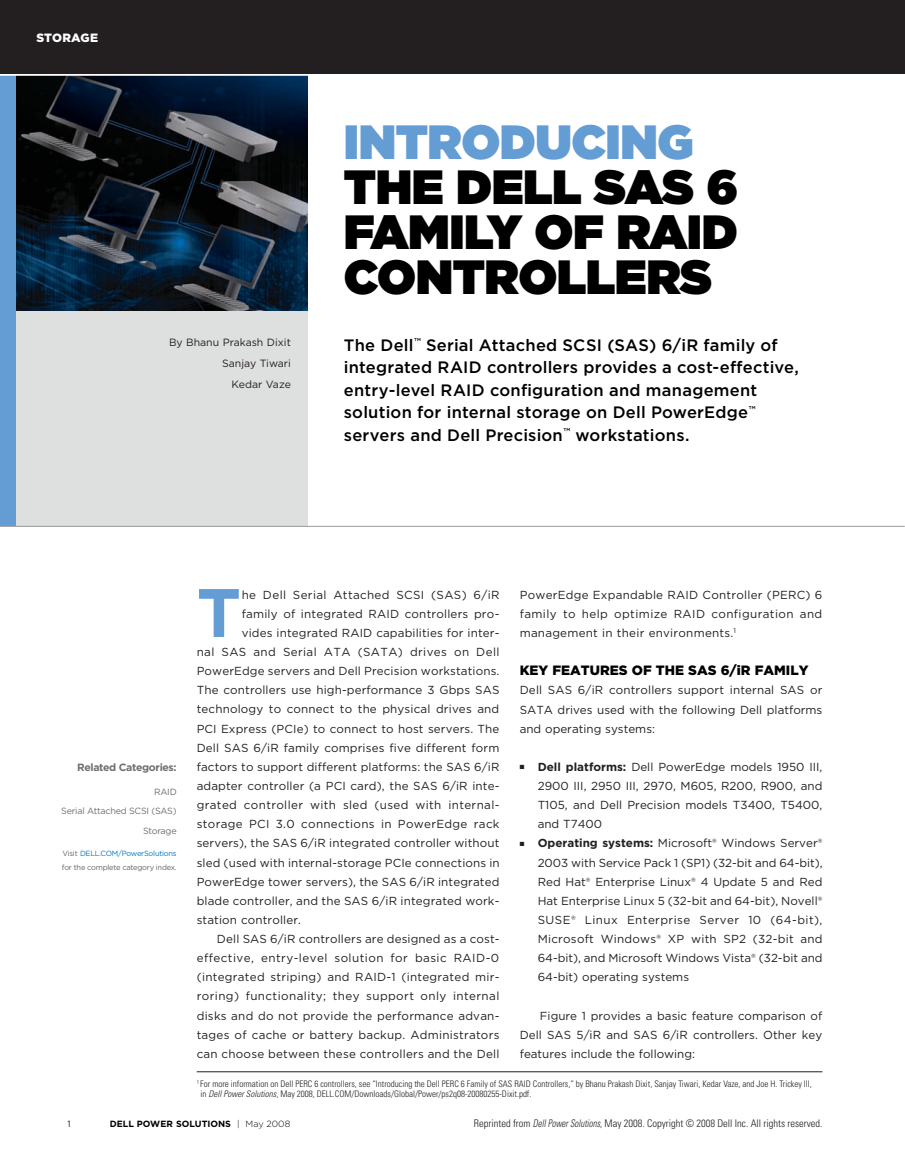
<style>
.page{position:relative;width:905px;height:1175px;background:#fff}
.page>*{position:absolute;margin:0;border:0;box-sizing:border-box;transform-origin:0 0}
.t1{font:700 68.4px "Gotham";color:#649cd4}
.t2{font:900 48px/45px "Gotham";letter-spacing:-.01em;color:#000;text-align:justify}
.t3{font:900 48px "Gotham";letter-spacing:-.01em;color:#649cd4}
.t4{font:500 16.5px/22.5px "Gotham";letter-spacing:.015em;color:#000}
.t5{font:900 13.5px "Gotham";color:#000}
.t6{font:900 12px "Gotham";letter-spacing:.01em;color:#fff}
.t7{font:11.7px/19px "Gotham";letter-spacing:.01em;color:#231f20;text-align:justify}
.t8{font:11.7px "Gotham";letter-spacing:.03em;color:#231f20}
.t9{font:11.7px "Gotham";letter-spacing:.035em;color:#231f20}
.t10{font:11.7px "Gotham";letter-spacing:.04em;color:#231f20}
.t11{font:300 condensed 10.5px "Univers LT Std";color:#231f20}
.t12{font:10.5px/21px "Gotham";color:#231f20;text-align:right}
.t13{font:700 10.5px "Gotham";letter-spacing:-.03em;color:#6d6f71}
.t14{font:300 condensed 9px/10.5px "Univers LT Std";color:#231f20}
.t15{font:9px/19.5px "Gotham";letter-spacing:-.025em;color:#6d6f71;text-align:right}
.t16{font:700 9px "Gotham";color:#000}
.t17{font:9px "Gotham";color:#231f20}
.t18{font:7.5px/13.5px "Gotham";letter-spacing:-.03em;color:#636466}
.s1{color:#007ac3}
.s2{font-weight:700}
.s3{font-style:italic}
.s4{font-weight:300}
</style>
<div class="page">
<div style="left:0;top:0;width:904px;height:74px;background:#231f20"></div>
<div style="left:0;top:289px;width:307px;height:237px;background:#dedfdf"></div>
<img style="left:15px;top:76px;width:292px;height:235px">
<div style="left:0;top:75px;width:15px;height:451px;background:#649cd4"></div>
<hr style="left:0;top:526px;width:904px;height:1px;background:#9b9ca3">
<hr style="left:0;top:74px;width:904px;height:2px;background:#fff">
<hr style="left:197px;top:1071px;width:625px;height:1px;background:#231f20">
<p class="t6" style="left:36px;top:29px;width:63px">STORAGE</p>
<p class="t12" style="left:169px;top:331px;width:123px">By Bhanu Prakash Dixit<br>Sanjay Tiwari<br>Kedar Vaze</p>
<h2 class="t3" style="left:344px;top:108px;width:351px">INTRODUCING</h2>
<h2 class="t2" style="left:344px;top:164px;width:396px">THE DELL SAS 6<br>FAMILY OF RAID CONTROLLERS</h2>
<p class="t4" style="left:344px;top:333px;width:456px">The Dell<sup>™</sup> Serial Attached SCSI (SAS) 6/iR family of integrated RAID controllers provides a cost-effective, entry-level RAID configuration and management solution for internal storage on Dell PowerEdge<sup>™ </sup>servers and Dell Precision<sup>™</sup> workstations.</p>
<p class="t13" style="left:77px;top:760px;width:101px">Related Categories:</p>
<p class="t15" style="left:61px;top:781px;width:117px">RAID<br>Serial Attached SCSI (SAS)<br>Storage</p>
<p class="t18" style="left:62px;top:846px;width:116px">Visit <span class="s1">DELL.COM/PowerSolutions </span>for the complete category index.</p>
<h1 class="t1" style="left:197px;top:567px;width:46px">T</h1>
<p class="t8" style="left:242px;top:587px;width:259px">he Dell Serial Attached SCSI (SAS) 6/iR</p>
<p class="t7" style="left:242px;top:604px;width:259px">family of integrated RAID controllers pro-</p>
<p class="t7" style="left:242px;top:623px;width:259px">vides integrated RAID capabilities for inter-</p>
<p class="t8" style="left:197px;top:644px;width:304px">nal SAS and Serial ATA (SATA) drives on Dell</p>
<p class="t7" style="left:197px;top:661px;width:304px">PowerEdge servers and Dell Precision workstations.</p>
<p class="t7" style="left:197px;top:680px;width:304px">The controllers use high-performance 3 Gbps SAS</p>
<p class="t7" style="left:197px;top:699px;width:304px">technology to connect to the physical drives and</p>
<p class="t7" style="left:197px;top:718px;width:304px">PCI Express (PCIe) to connect to host servers. The</p>
<p class="t7" style="left:197px;top:738px;width:304px">Dell SAS 6/iR family comprises five different form</p>
<p class="t7" style="left:197px;top:757px;width:304px">factors to support different platforms: the SAS 6/iR</p>
<p class="t7" style="left:197px;top:776px;width:304px">adapter controller (a PCI card), the SAS 6/iR inte-</p>
<p class="t8" style="left:197px;top:797px;width:304px">grated controller with sled (used with internal-</p>
<p class="t7" style="left:197px;top:814px;width:304px">storage PCI 3.0 connections in PowerEdge rack</p>
<p class="t7" style="left:197px;top:833px;width:304px">servers), the SAS 6/iR integrated controller without</p>
<p class="t7" style="left:197px;top:852px;width:304px">sled (used with internal-storage PCIe connections in</p>
<p class="t7" style="left:197px;top:871px;width:304px">PowerEdge tower servers), the SAS 6/iR integrated</p>
<p class="t7" style="left:197px;top:891px;width:304px">blade controller, and the SAS 6/iR integrated work-</p>
<p class="t7" style="left:197px;top:910px;width:106px">station controller.</p>
<p class="t7" style="left:217px;top:929px;width:284px">Dell SAS 6/iR controllers are designed as a cost-</p>
<p class="t10" style="left:197px;top:950px;width:304px">effective, entry-level solution for basic RAID-0</p>
<p class="t7" style="left:197px;top:967px;width:304px">(integrated striping) and RAID-1 (integrated mir-</p>
<p class="t9" style="left:197px;top:988px;width:304px">roring) functionality; they support only internal</p>
<p class="t7" style="left:197px;top:1005px;width:304px">disks and do not provide the performance advan-</p>
<p class="t7" style="left:197px;top:1024px;width:304px">tages of cache or battery backup. Administrators</p>
<p class="t7" style="left:197px;top:1043px;width:304px">can choose between these controllers and the Dell</p>
<p class="t7" style="left:519px;top:584px;width:304px">PowerEdge Expandable RAID Controller (PERC) 6 family to help optimize RAID configuration and management in their environments.<sup>1</sup></p>
<p class="t5" style="left:519px;top:661px;width:290px">KEY FEATURES OF THE SAS 6/IR FAMILY</p>
<p class="t7" style="left:519px;top:680px;width:304px">Dell SAS 6/iR controllers support internal SAS or SATA drives used with the following Dell platforms and operating systems:</p>
<p class="t7" style="left:537px;top:757px;width:286px;text-indent:-18px">■ <span class="s2">Dell platforms:</span> Dell PowerEdge models 1950 III, 2900 III, 2950 III, 2970, M605, R200, R900, and T105, and Dell Precision models T3400, T5400, and T7400</p>
<p class="t7" style="left:537px;top:833px;width:286px;text-indent:-18px">■ <span class="s2">Operating systems:</span> Microsoft® Windows Server® 2003 with Service Pack 1 (SP1) (32-bit and 64-bit), Red Hat® Enterprise Linux® 4 Update 5 and Red Hat Enterprise Linux 5 (32-bit and 64-bit), Novell® SUSE® Linux Enterprise Server 10 (64-bit), Microsoft Windows® XP with SP2 (32-bit and 64-bit), and Microsoft Windows Vista® (32-bit and 64-bit) operating systems</p>
<p class="t7" style="left:519px;top:1005px;width:304px;text-indent:20px">Figure 1 provides a basic feature comparison of Dell SAS 5/iR and SAS 6/iR controllers. Other key features include the following:</p>
<p class="t14" style="left:200px;top:1078px;width:613px;text-indent:-4px"><sup>1</sup> For more information on Dell PERC 6 controllers, see “Introducing the Dell PERC 6 Family of SAS RAID Controllers,” by Bhanu Prakash Dixit, Sanjay Tiwari, Kedar Vaze, and Joe H. Trickey III, in <span class="s3">Dell Power Solutions</span>, May 2008, DELL.COM/Downloads/Global/Power/ps2q08-20080255-Dixit.pdf.</p>
<p class="t17" style="left:68px;top:1118px;width:5px">1</p>
<p class="t16" style="left:110px;top:1117px;width:182px">DELL POWER SOLUTIONS <span class="s4">| May 2008</span></p>
<p class="t11" style="left:474px;top:1117px;width:350px">Reprinted from <span class="s3">Dell Power Solutions</span>, May 2008. Copyright © 2008 Dell Inc. All rights reserved.</p>
</div>
